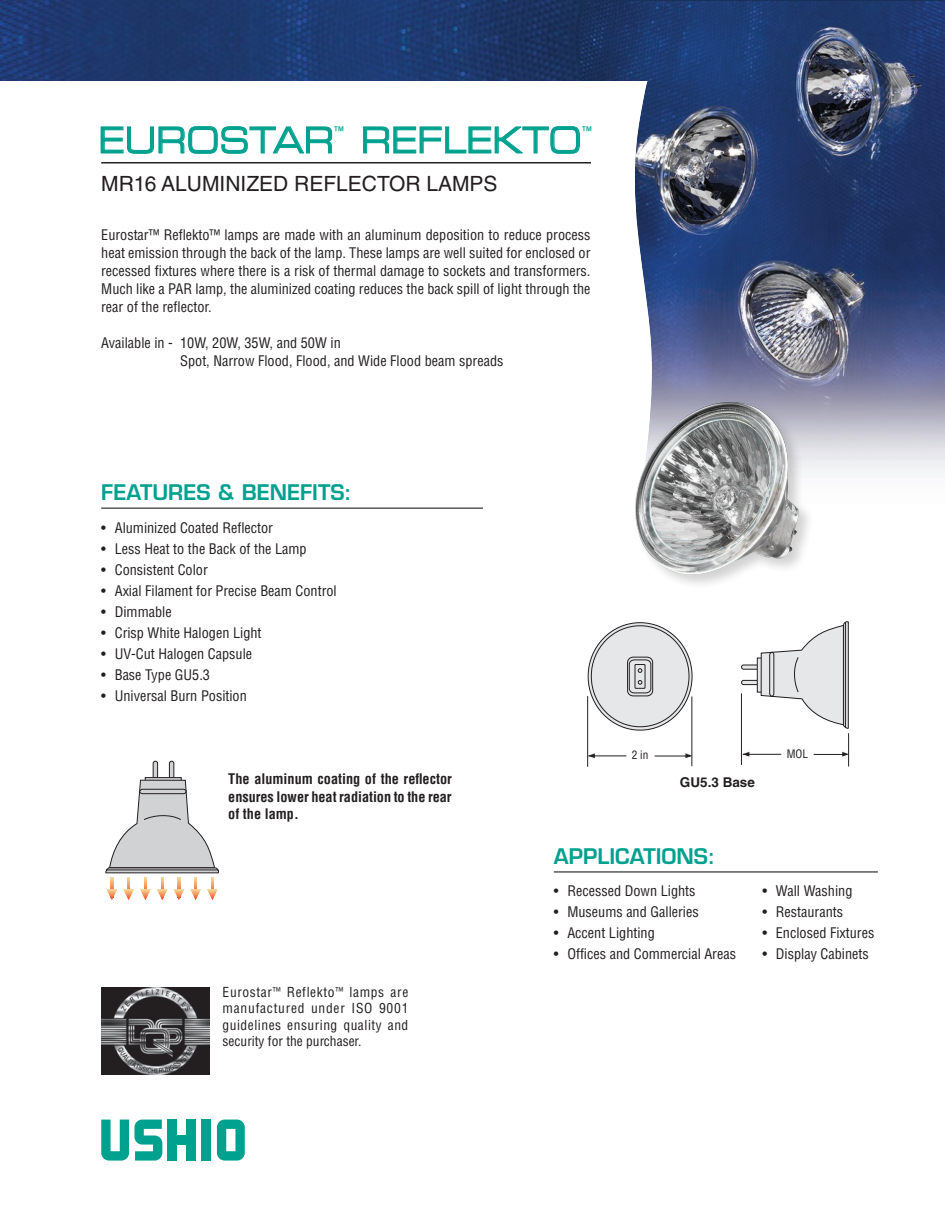
<style>
.page{position:relative;width:945px;height:1215px;background:#fff}
.page>*{position:absolute;margin:0;border:0;box-sizing:border-box;transform-origin:0 0}
.t1{font:36px "Eurostile LT Std Ex 2";letter-spacing:-.005em;color:#00a18f;scale:.85 1}
.t2{font:600 21px "Eurostile LT Std";color:#00a18f}
.t3{font:21px "Helvetica LT Std";color:#231f20}
.t4{font:condensed 14.25px/18px "Helvetica LT Std";color:#231f20;text-align:justify}
.t5{font:700 condensed 14.25px/17.1px "Helvetica LT Std";letter-spacing:-.005em;color:#231f20;text-align:justify}
.t6{font:condensed 13.5px/16.2px "Helvetica LT Std";letter-spacing:.04em;color:#231f20;text-align:justify}
.t7{font:700 13.5px "Helvetica LT Std";color:#231f20}
.t8{font:12px "Eurostile LT Std Ex 2";color:#00a18f;scale:.85 1}
.t9{font:condensed 11.4px "Helvetica LT Std";color:#231f20}
</style>
<div class="page">
<img style="left:0;top:0;width:945px;height:473px">
<svg style="left:0;top:81px;width:652px;height:594px"></svg>
<hr style="left:101px;top:508px;width:382px;height:1px;background:#231f20">
<hr style="left:101px;top:162px;width:490px;height:2px;background:#231f20">
<svg style="left:100px;top:126px;width:232px;height:28px"></svg>
<svg style="left:363px;top:126px;width:217px;height:28px"></svg>
<hr style="left:554px;top:871px;width:324px;height:2px;background:#231f20">
<img style="left:101px;top:988px;width:108px;height:86px">
<svg style="left:105px;top:761px;width:113px;height:139px"></svg>
<div style="left:633px;top:400px;width:182px;height:190px;background:#231f20;opacity:.2"></div>
<img style="left:635px;top:402px;width:164px;height:172px">
<hr style="left:743px;top:754px;width:38px;height:1px;background:#231f20">
<svg style="left:743px;top:752px;width:6px;height:5px"></svg>
<svg style="left:842px;top:752px;width:6px;height:5px"></svg>
<hr style="left:741px;top:694px;width:1px;height:71px;background:#231f20">
<hr style="left:848px;top:734px;width:1px;height:32px;background:#231f20">
<div style="left:742px;top:680px;width:17px;height:5px;background:#e6e7e9;border-radius:2px"></div>
<div style="left:741px;top:680px;width:18px;height:5px;border:1px solid #231f20;border-radius:2px"></div>
<hr style="left:742px;top:665px;width:17px;height:4px;background:#e6e7e9;border-radius:2px">
<div style="left:741px;top:665px;width:18px;height:5px;border:1px solid #231f20;border-radius:2px"></div>
<div style="left:757px;top:658px;width:7px;height:34px;background:#e6e7e9"></div>
<div style="left:757px;top:658px;width:7px;height:34px;border:1px solid #231f20"></div>
<svg style="left:760px;top:621px;width:89px;height:108px"></svg>
<hr style="left:814px;top:754px;width:31px;height:1px;background:#231f20">
<svg style="left:588px;top:623px;width:104px;height:107px"></svg>
<div style="left:591px;top:626px;width:98px;height:101px;background:#e6e7e9;border-radius:50%"></div>
<div style="left:627px;top:657px;width:26px;height:39px;border:1px solid #231f20;border-radius:6px"></div>
<svg style="left:629px;top:659px;width:23px;height:35px"></svg>
<hr style="left:587px;top:696px;width:1px;height:70px;background:#231f20">
<hr style="left:692px;top:697px;width:1px;height:69px;background:#231f20">
<hr style="left:588px;top:756px;width:38px;height:1px;background:#231f20">
<svg style="left:588px;top:754px;width:7px;height:4px"></svg>
<svg style="left:685px;top:754px;width:7px;height:4px"></svg>
<hr style="left:655px;top:756px;width:35px;height:1px;background:#231f20">
<div style="left:177px;top:1135px;width:10px;height:10px;background:#00a18f"></div>
<div style="left:186px;top:1120px;width:10px;height:41px;background:#00a18f"></div>
<div style="left:168px;top:1120px;width:9px;height:41px;background:#00a18f"></div>
<div style="left:202px;top:1120px;width:9px;height:41px;background:#00a18f"></div>
<svg style="left:217px;top:1120px;width:28px;height:41px"></svg>
<svg style="left:101px;top:1120px;width:61px;height:41px"></svg>
<h1 class="t1" style="left:98px;top:115px;width:279px">EUROSTAR</h1>
<p class="t8" style="left:334px;top:122px;width:13px">™</p>
<h1 class="t1" style="left:361px;top:115px;width:261px">REFLEKTO</h1>
<p class="t8" style="left:582px;top:122px;width:13px">™</p>
<h2 class="t3" style="left:101px;top:171px;width:398px">MR16 ALUMINIZED REFLECTOR LAMPS</h2>
<p class="t4" style="left:101px;top:225px;width:491px">Eurostar™ Reflekto™ lamps are made with an aluminum deposition to reduce process heat emission through the back of the lamp. These lamps are well suited for enclosed or recessed fixtures where there is a risk of thermal damage to sockets and transformers.<br>Much like a PAR lamp, the aluminized coating reduces the back spill of light through the rear of the reflector.</p>
<p class="t4" style="left:180px;top:333px;width:325px;text-indent:-79px">Available in - 10W, 20W, 35W, and 50W in<br>Spot, Narrow Flood, Flood, and Wide Flood beam spreads</p>
<h2 class="t2" style="left:101px;top:479px;width:252px">FEATURES &amp; BENEFITS:</h2>
<p class="t4" style="left:101px;top:519px;width:173px">• Aluminized Coated Reflector</p>
<p class="t4" style="left:101px;top:540px;width:207px">• Less Heat to the Back of the Lamp</p>
<p class="t4" style="left:101px;top:561px;width:108px">• Consistent Color</p>
<p class="t4" style="left:101px;top:582px;width:237px">• Axial Filament for Precise Beam Control</p>
<p class="t4" style="left:101px;top:603px;width:72px">• Dimmable</p>
<p class="t4" style="left:101px;top:624px;width:162px">• Crisp White Halogen Light</p>
<p class="t4" style="left:101px;top:645px;width:152px">• UV-Cut Halogen Capsule</p>
<p class="t4" style="left:101px;top:666px;width:110px">• Base Type GU5.3</p>
<p class="t4" style="left:101px;top:687px;width:147px">• Universal Burn Position</p>
<p class="t5" style="left:228px;top:771px;width:225px">The aluminum coating of the reflector ensures lower heat radiation to the rear of the lamp.</p>
<p class="t6" style="left:223px;top:984px;width:187px">Eurostar<sup>™</sup> Reflekto<sup>™</sup> lamps are manufactured under ISO 9001 guidelines ensuring quality and security for the purchaser.</p>
<p class="t9" style="left:632px;top:748px;width:18px">2 in</p>
<p class="t7" style="left:680px;top:774px;width:77px">GU5.3 Base</p>
<h2 class="t2" style="left:554px;top:843px;width:163px">APPLICATIONS:</h2>
<p class="t9" style="left:787px;top:747px;width:23px">MOL</p>
<p class="t4" style="left:554px;top:882px;width:143px">• Recessed Down Lights</p>
<p class="t4" style="left:554px;top:903px;width:146px">• Museums and Galleries</p>
<p class="t4" style="left:554px;top:924px;width:102px">• Accent Lighting</p>
<p class="t4" style="left:554px;top:945px;width:184px">• Offices and Commercial Areas</p>
<p class="t4" style="left:762px;top:882px;width:92px">• Wall Washing</p>
<p class="t4" style="left:762px;top:903px;width:82px">• Restaurants</p>
<p class="t4" style="left:762px;top:924px;width:114px">• Enclosed Fixtures</p>
<p class="t4" style="left:762px;top:945px;width:108px">• Display Cabinets</p>
</div>
